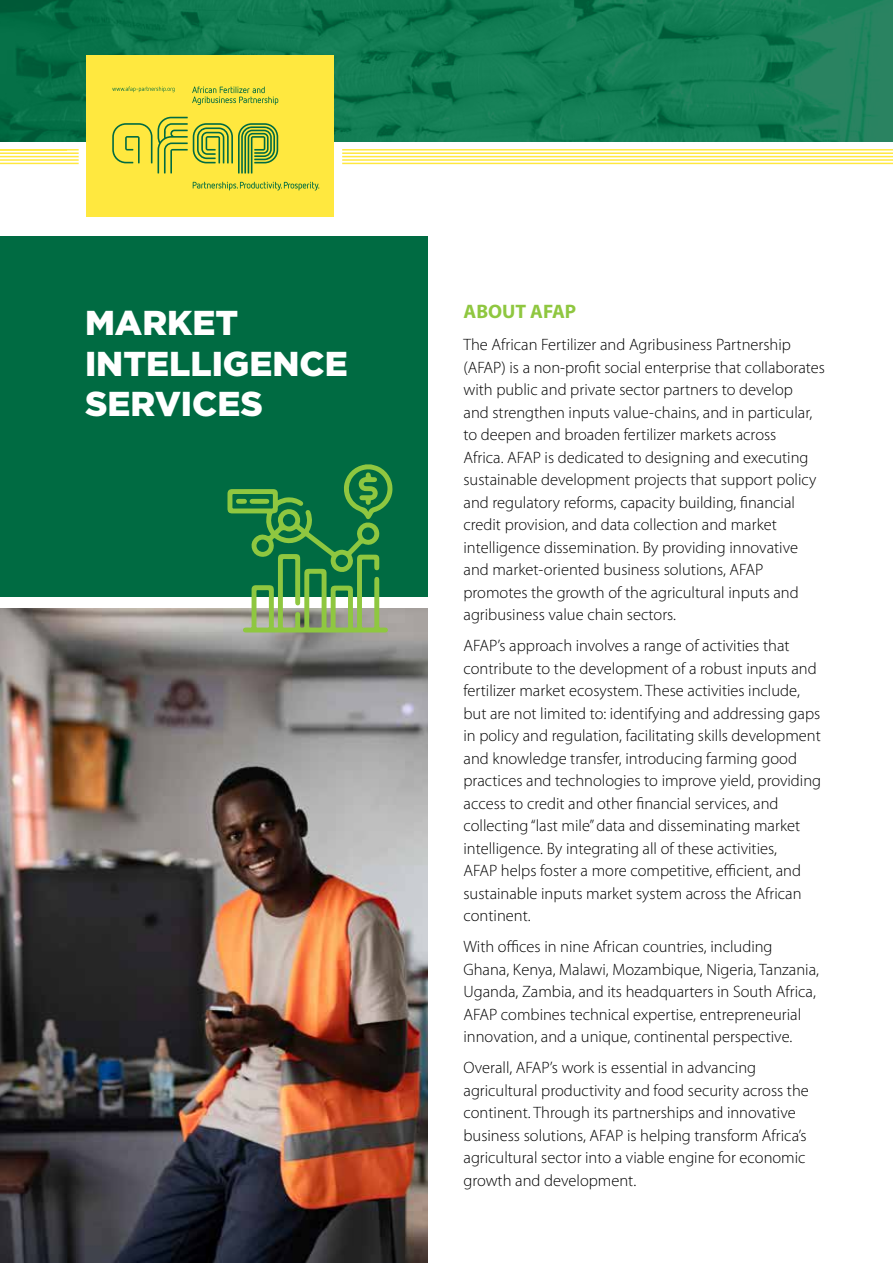
<style>
.page{position:relative;width:893px;height:1263px;background:#fff}
.page>*{position:absolute;margin:0;border:0;box-sizing:border-box;transform-origin:0 0}
.t1{font:900 34.5px/40.5px "Gotham";color:#fff}
.t2{font:700 19.5px "Myriad Pro";color:#8fc740}
.t3{font:300 16.5px/22.5px "Myriad Pro";color:#000}
</style>
<div class="page">
<div style="left:0;top:236px;width:427px;height:360px;background:#006b42"></div>
<img style="left:0;top:0;width:893px;height:142px">
<hr style="left:342px;top:163px;width:551px;height:1px;background:#ffe83f">
<hr style="left:342px;top:159px;width:551px;height:2px;background:#ffe83f">
<hr style="left:342px;top:152px;width:551px;height:2px;background:#ffe83f">
<hr style="left:342px;top:149px;width:551px;height:2px;background:#ffe83f">
<hr style="left:342px;top:156px;width:551px;height:1px;background:#ffe83f">
<div style="left:87px;top:55px;width:247px;height:161px;background:#ffe83f"></div>
<svg style="left:112px;top:87px;width:207px;height:103px"></svg>
<hr style="left:0;top:163px;width:79px;height:1px;background:#ffe83f">
<hr style="left:0;top:159px;width:79px;height:2px;background:#ffe83f">
<hr style="left:0;top:152px;width:79px;height:2px;background:#ffe83f">
<hr style="left:0;top:149px;width:79px;height:2px;background:#ffe83f">
<hr style="left:0;top:156px;width:79px;height:1px;background:#ffe83f">
<img style="left:0;top:608px;width:427px;height:655px">
<svg style="left:227px;top:464px;width:166px;height:168px"></svg>
<h1 class="t1" style="left:85px;top:302px;width:264px">MARKET<br>INTELLIGENCE<br>SERVICES</h1>
<p class="t2" style="left:463px;top:298px;width:114px">ABOUT AFAP</p>
<p class="t3" style="left:463px;top:333px;width:363px">The African Fertilizer and Agribusiness Partnership (AFAP) is a non-profit social enterprise that collaborates with public and private sector partners to develop<br>and strengthen inputs value-chains, and in particular, to deepen and broaden fertilizer markets across<br>Africa. AFAP is dedicated to designing and executing sustainable development projects that support policy and regulatory reforms, capacity building, financial credit provision, and data collection and market intelligence dissemination. By providing innovative and market-oriented business solutions, AFAP promotes the growth of the agricultural inputs and agribusiness value chain sectors.</p>
<p class="t3" style="left:463px;top:634px;width:359px">AFAP’s approach involves a range of activities that contribute to the development of a robust inputs and fertilizer market ecosystem. These activities include, but are not limited to: identifying and addressing gaps in policy and regulation, facilitating skills development and knowledge transfer, introducing farming good practices and technologies to improve yield, providing access to credit and other financial services, and collecting “last mile” data and disseminating market intelligence. By integrating all of these activities,<br>AFAP helps foster a more competitive, efficient, and sustainable inputs market system across the African continent.</p>
<p class="t3" style="left:463px;top:935px;width:357px">With offices in nine African countries, including Ghana, Kenya, Malawi, Mozambique, Nigeria, Tanzania, Uganda, Zambia, and its headquarters in South Africa, AFAP combines technical expertise, entrepreneurial innovation, and a unique, continental perspective.</p>
<p class="t3" style="left:463px;top:1056px;width:347px">Overall, AFAP’s work is essential in advancing agricultural productivity and food security across the continent. Through its partnerships and innovative business solutions, AFAP is helping transform Africa’s agricultural sector into a viable engine for economic growth and development.</p>
</div>
